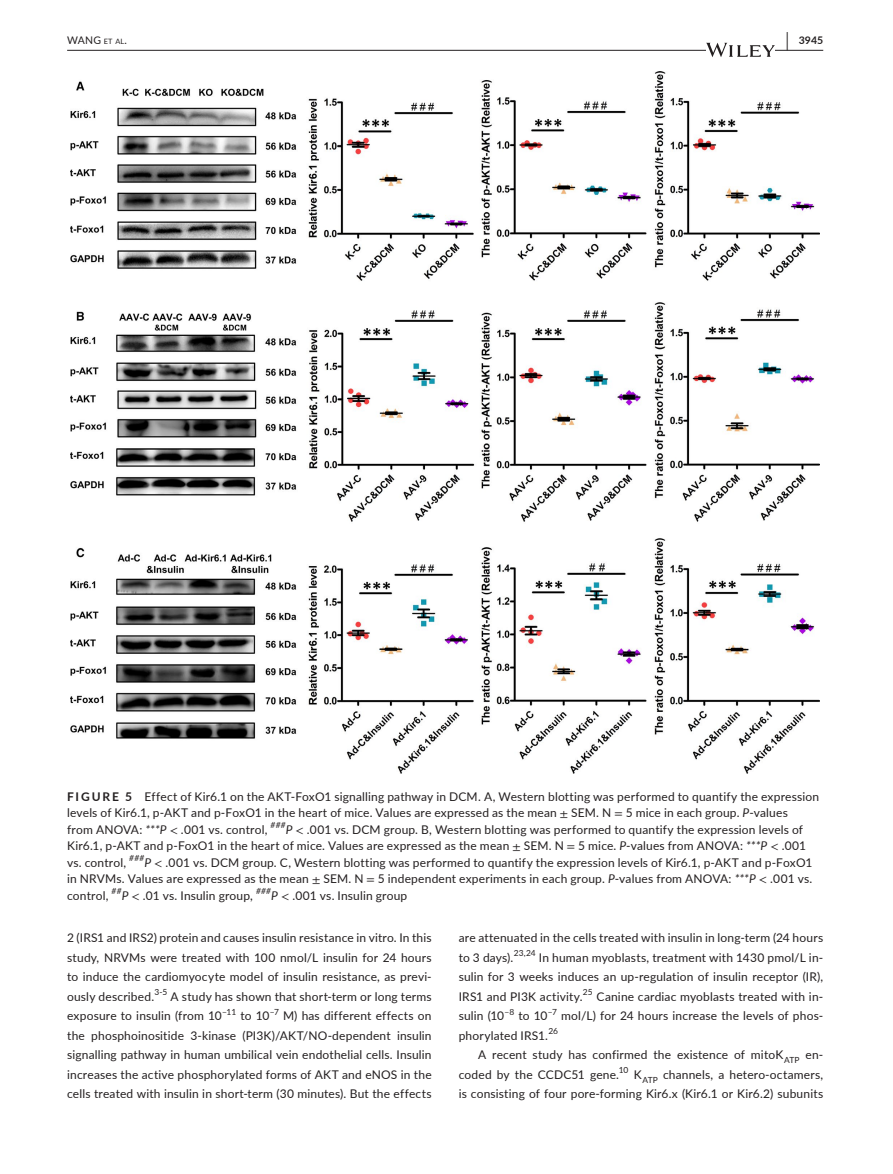
<style>
.page{position:relative;width:893px;height:1174px;background:#fff}
.page>*{position:absolute;margin:0;border:0;box-sizing:border-box;transform-origin:0 0}
.t1{font:700 19.5px "Lato";color:#231f20;scale:.48 1}
.t2{font:12px/19.5px "Lato";letter-spacing:.015em;color:#231f20;text-align:justify}
.t3{font:10.5px "Lato";color:#231f20}
.t4{font:700 10.5px "Lato";color:#231f20}
.t5{font:italic 8.4px "Lato";color:#231f20}
.s1{font-size:7.35px}
.s2{font-weight:700}
.s3{font-family:"STIX"}
.s4{font-style:italic}
</style>
<div class="page">
<hr style="left:67px;top:50px;width:756px;height:1px;background:#231f20">
<svg style="left:706px;top:43px;width:69px;height:14px"></svg>
<img style="left:71px;top:72px;width:748px;height:701px">
<h1 class="t1" style="left:786px;top:25px;width:7px">|</h1>
<p class="t3" style="left:67px;top:33px;width:61px">WANG <span class="s1">et al</span>.</p>
<p class="t4" style="left:799px;top:33px;width:26px">3945</p>
<p class="t2" style="left:67px;top:787px;width:753px;line-height:16.5px;text-align:left"><span class="s2">FIGURE 5</span> Effect of Kir6.1 on the AKT-FoxO1 signalling pathway in DCM. A, Western blotting was performed to quantify the expression levels of Kir6.1, p-AKT and p-FoxO1 in the heart of mice. Values are expressed as the mean <span class="s3">±</span> SEM. N <span class="s3">=</span> 5 mice in each group. <span class="s4">P</span>-values<br>from ANOVA: <span class="s4">***P</span> <span class="s3">&lt;</span> .001 vs. control,</p>
<p class="t5" style="left:271px;top:819px;width:17px">###</p>
<p class="t2" style="left:67px;top:820px;width:740px;line-height:16.5px;text-align:left;text-indent:219px"><span class="s4">P</span> <span class="s3">&lt;</span> .001 vs. DCM group. B, Western blotting was performed to quantify the expression levels of<br>Kir6.1, p-AKT and p-FoxO1 in the heart of mice. Values are expressed as the mean <span class="s3">±</span> SEM. N <span class="s3">=</span> 5 mice. <span class="s4">P</span>-values from ANOVA: <span class="s4">***P</span> <span class="s3">&lt;</span> .001 vs. control,</p>
<p class="t5" style="left:129px;top:852px;width:17px">###</p>
<p class="t2" style="left:67px;top:853px;width:747px;line-height:16.5px;text-indent:77px"><span class="s4">P</span> <span class="s3">&lt;</span> .001 vs. DCM group. C, Western blotting was performed to quantify the expression levels of Kir6.1, p-AKT and p-FoxO1 in NRVMs. Values are expressed as the mean <span class="s3">±</span> SEM. N <span class="s3">=</span> 5 independent experiments in each group. <span class="s4">P</span>-values from ANOVA: <span class="s4">***P</span> <span class="s3">&lt;</span> .001 vs. control,</p>
<p class="t5" style="left:112px;top:885px;width:11px">##</p>
<p class="t2" style="left:122px;top:885px;width:133px"><span class="s4">P</span> <span class="s3">&lt;</span> .01 vs. Insulin group,</p>
<p class="t5" style="left:256px;top:885px;width:17px">###</p>
<p class="t2" style="left:67px;top:927px;width:366px">2 (IRS1 and IRS2) protein and causes insulin resistance in vitro. In this study, NRVMs were treated with 100 nmol/L insulin for 24 hours to induce the cardiomyocyte model of insulin resistance, as previ&shy;ously described.<sup>3-5</sup> A study has shown that short-term or long terms exposure to insulin (from 10<sup>−11</sup> to 10<sup>−7</sup> M) has different effects on the phosphoinositide 3-kinase (PI3K)/AKT/NO-dependent insulin signalling pathway in human umbilical vein endothelial cells. Insulin increases the active phosphorylated forms of AKT and eNOS in the cells treated with insulin in short-term (30 minutes). But the effects</p>
<p class="t2" style="left:459px;top:927px;width:366px">are attenuated in the cells treated with insulin in long-term (24 hours to 3 days).<sup>23,24</sup> In human myoblasts, treatment with 1430 pmol/L in&shy;sulin for 3 weeks induces an up-regulation of insulin receptor (IR), IRS1 and PI3K activity.<sup>25</sup> Canine cardiac myoblasts treated with in&shy;sulin (10<sup>−8</sup> to 10<sup>−7</sup> mol/L) for 24 hours increase the levels of phos&shy;phorylated IRS1.<sup>26</sup></p>
<p class="t2" style="left:459px;top:1044px;width:366px;text-indent:20px">A recent study has confirmed the existence of mitoK<sub>ATP</sub> en&shy;coded by the CCDC51 gene.<sup>10</sup> K<sub>ATP</sub> channels, a hetero-octamers, is consisting of four pore-forming Kir6.x (Kir6.1 or Kir6.2) subunits</p>
</div>
